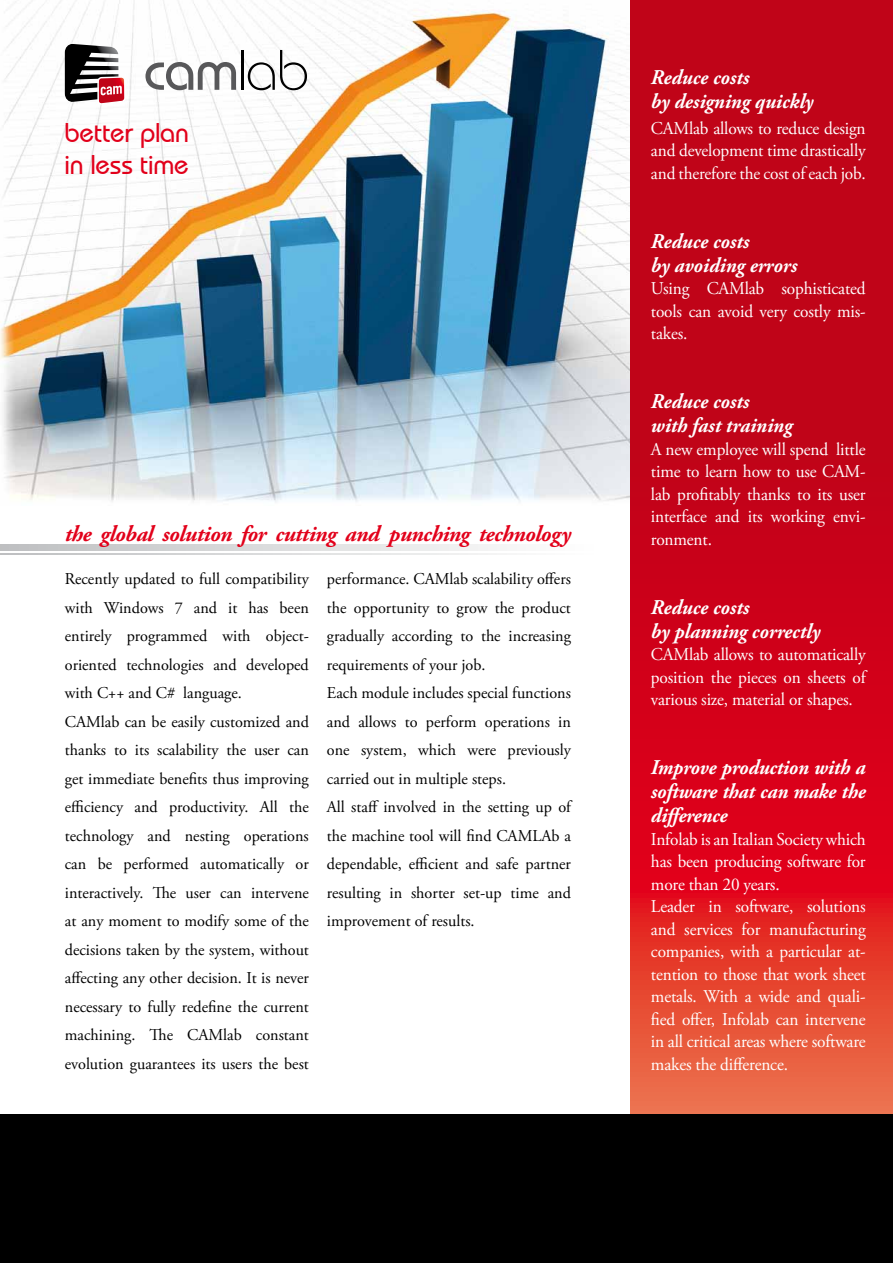
<style>
.page{position:relative;width:893px;height:1263px;background:#fff}
.page>*{position:absolute;margin:0;border:0;box-sizing:border-box;transform-origin:0 0}
.t1{font:500 27px/32.4px "Bauhaus IT Cby BT";letter-spacing:-.01em;color:#e2001a}
.t2{font:italic 700 22.5px "Adobe Garamond Pro";letter-spacing:-.02em;color:#e2001a}
.t3{font:italic 700 21px/24px "Adobe Garamond Pro";color:#fff;scale:.95 1}
.t4{font:18px/22.5px "Adobe Garamond Pro";letter-spacing:-.01em;color:#fff;text-align:justify;scale:.96 1}
.t5{font:16.5px/28.5px "Adobe Garamond Pro";color:#000}
</style>
<div class="page">
<img style="left:0;top:0;width:631px;height:505px">
<svg style="left:631px;top:0;width:262px;height:1114px;background:#ce101e"></svg>
<div style="left:0;top:1114px;width:893px;height:149px;background:#000"></div>
<svg style="left:0;top:544px;width:497px;height:7px;background:#d9d9da"></svg>
<svg style="left:0;top:554px;width:497px;height:1px"></svg>
<svg style="left:145px;top:62px;width:91px;height:28px"></svg>
<hr style="left:241px;top:50px;width:3px;height:40px;background:#000">
<svg style="left:248px;top:50px;width:59px;height:40px"></svg>
<svg style="left:65px;top:44px;width:61px;height:61px"></svg>
<h1 class="t1" style="left:65px;top:116px;width:126px">better plan in less time</h1>
<h2 class="t2" style="left:65px;top:521px;width:508px">the global solution for cutting and punching technology</h2>
<p class="t5" style="left:65px;top:565px;width:246px">Recently updated to full compatibility with Windows 7 and it has been entirely programmed with object&shy;oriented technologies and developed with C++ and C# language.<br>CAMlab can be easily customized and thanks to its scalability the user can get immediate benefits thus improving efficiency and productivity. All the technology and nesting operations can be performed automatically or interactively. The user can intervene at any moment to modify some of the decisions taken by the system, without affecting any other decision. It is never necessary to fully redefine the current machining. The CAMlab constant evolution guarantees its users the best</p>
<p class="t5" style="left:327px;top:565px;width:246px">performance. CAMlab scalability offers the opportunity to grow the product gradually according to the increasing requirements of your job.<br>Each module includes special functions and allows to perform operations in one system, which were previously carried out in multiple steps.<br>All staff involved in the setting up of the machine tool will find CAMLAb a dependable, efficient and safe partner resulting in shorter set-up time and improvement of results.</p>
<p class="t3" style="left:651px;top:66px;width:172px">Reduce costs<br>by designing quickly</p>
<p class="t4" style="left:651px;top:117px;width:225px">CAMlab allows to reduce design and development time drastically and therefore the cost of each job.</p>
<p class="t3" style="left:651px;top:230px;width:155px">Reduce costs<br>by avoiding errors</p>
<p class="t4" style="left:651px;top:278px;width:225px">Using CAMlab sophisticated tools can avoid very costly mis&shy;takes.</p>
<p class="t3" style="left:651px;top:390px;width:150px">Reduce costs<br>with fast training</p>
<p class="t4" style="left:651px;top:438px;width:225px">A new employee will spend little time to learn how to use CAM&shy;lab profitably thanks to its user interface and its working envi&shy;ronment.</p>
<p class="t3" style="left:651px;top:596px;width:180px">Reduce costs<br>by planning correctly</p>
<p class="t4" style="left:651px;top:644px;width:225px">CAMlab allows to automatically position the pieces on sheets of various size, material or shapes.</p>
<p class="t3" style="left:651px;top:756px;width:228px;text-align:justify">Improve production with a software that can make the difference</p>
<p class="t4" style="left:651px;top:828px;width:225px;text-align:left">Infolab is an Italian Society which has been producing software for more than 20 years.<br>Leader in software, solutions and services for manufacturing companies, with a particular at&shy;tention to those that work sheet metals. With a wide and quali&shy;fied offer, Infolab can intervene in all critical areas where software makes the difference.</p>
</div>
